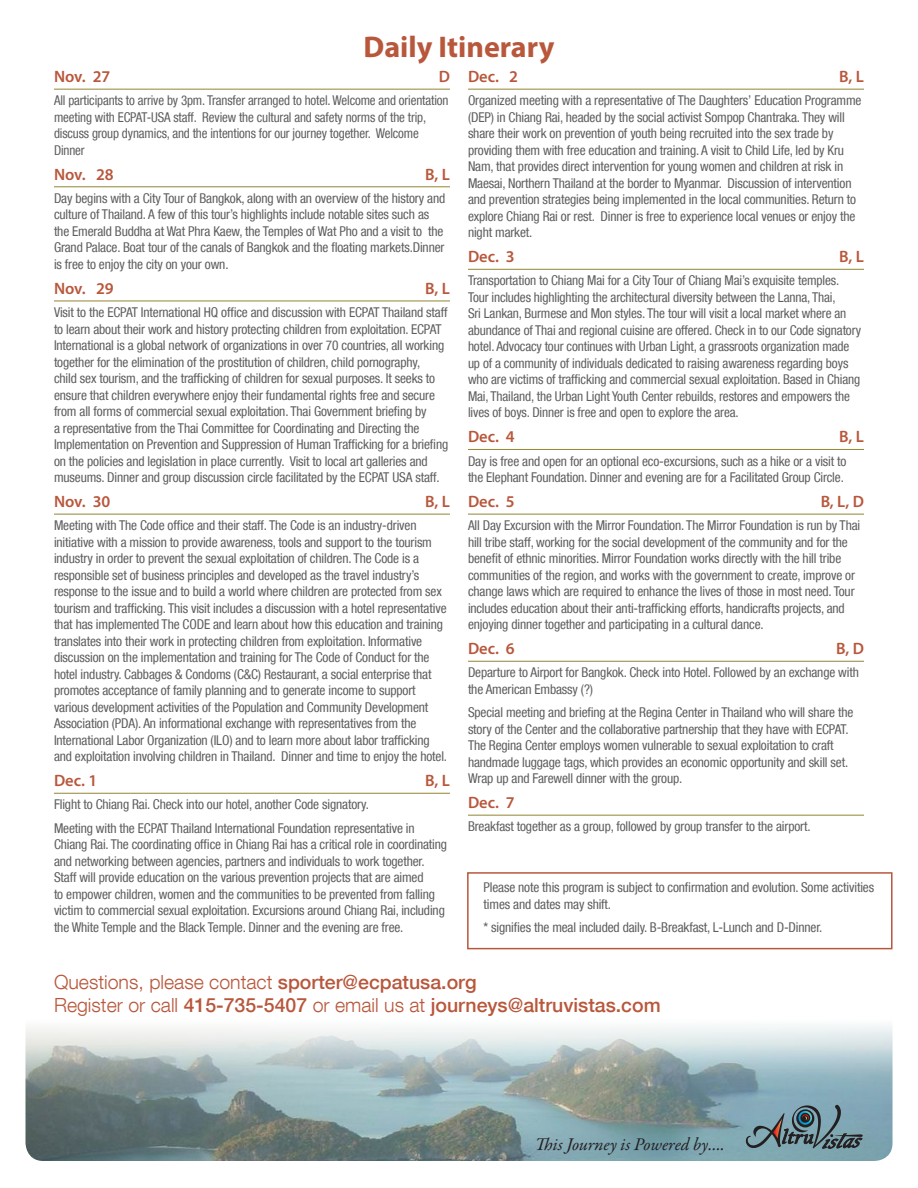
<style>
.page{position:relative;width:918px;height:1188px;background:#fff}
.page>*{position:absolute;margin:0;border:0;box-sizing:border-box;transform-origin:0 0}
.t1{font:700 30px "Myriad Pro";color:#b8573b}
.t2{font:500 19.5px/23.4px "Helvetica Neue LT Com";color:#b8573b}
.t3{font:italic 18px "Garamond Premr Pro";color:#231f20}
.DATE{font:600 16.5px "Myriad Pro";color:#b8573b}
.t4{font:condensed 13.5px/16.5px "Helvetica Neue LT Com";letter-spacing:-.01em;color:#5d5d5d}
.t5{font:condensed 13.5px/16.5px "Helvetica Neue LT Com";letter-spacing:-.01em;color:#5d5d5d;scale:.96 1}
.s1{font-weight:300}
</style>
<div class="page">
<hr style="left:54px;top:89px;width:396px;height:1px;background:#918632">
<hr style="left:54px;top:186px;width:396px;height:1px;background:#918632">
<hr style="left:54px;top:301px;width:396px;height:1px;background:#918632">
<hr style="left:54px;top:514px;width:396px;height:1px;background:#918632">
<hr style="left:54px;top:793px;width:396px;height:1px;background:#918632">
<hr style="left:468px;top:89px;width:396px;height:1px;background:#918632">
<hr style="left:468px;top:269px;width:396px;height:1px;background:#918632">
<hr style="left:468px;top:449px;width:396px;height:1px;background:#918632">
<hr style="left:468px;top:514px;width:396px;height:1px;background:#918632">
<hr style="left:468px;top:661px;width:396px;height:1px;background:#918632">
<hr style="left:468px;top:815px;width:396px;height:1px;background:#918632">
<img style="left:26px;top:1084px;width:867px;height:77px">
<svg style="left:25px;top:1025px;width:868px;height:59px;background:#c1cdce"></svg>
<svg style="left:746px;top:1105px;width:117px;height:44px;background:#69858f"></svg>
<div style="left:467px;top:872px;width:426px;height:77px;border:2px solid #b8573b"></div>
<p class="t1" style="left:364px;top:28px;width:192px">Daily Itinerary</p>
<p class="DATE" style="left:468px;top:66px;width:52px">Dec. 2</p>
<p class="DATE" style="left:839px;top:66px;width:26px">B, L</p>
<p class="t4" style="left:468px;top:92px;width:395px">Organized meeting with a representative of The Daughters’ Education Programme (DEP) in Chiang Rai, headed by the social activist Sompop Chantraka. They will share their work on prevention of youth being recruited into the sex trade by providing them with free education and training. A visit to Child Life, led by Kru Nam, that provides direct intervention for young women and children at risk in Maesai, Northern Thailand at the border to Myanmar. Discussion of intervention and prevention strategies being implemented in the local communities. Return to explore Chiang Rai or rest. Dinner is free to experience local venues or enjoy the night market.</p>
<p class="DATE" style="left:468px;top:246px;width:48px">Dec. 3</p>
<p class="DATE" style="left:839px;top:246px;width:26px">B, L</p>
<p class="t4" style="left:468px;top:272px;width:395px">Transportation to Chiang Mai for a City Tour of Chiang Mai’s exquisite temples.<br>Tour includes highlighting the architectural diversity between the Lanna, Thai,<br>Sri Lankan, Burmese and Mon styles. The tour will visit a local market where an abundance of Thai and regional cuisine are offered. Check in to our Code signatory hotel. Advocacy tour continues with Urban Light, a grassroots organization made up of a community of individuals dedicated to raising awareness regarding boys who are victims of trafficking and commercial sexual exploitation. Based in Chiang Mai, Thailand, the Urban Light Youth Center rebuilds, restores and empowers the lives of boys. Dinner is free and open to explore the area.   </p>
<p class="DATE" style="left:468px;top:426px;width:48px">Dec. 4</p>
<p class="DATE" style="left:839px;top:426px;width:26px">B, L</p>
<p class="t4" style="left:468px;top:452px;width:380px">Day is free and open for an optional eco-excursions, such as a hike or a visit to the Elephant Foundation. Dinner and evening are for a Facilitated Group Circle.</p>
<p class="DATE" style="left:468px;top:491px;width:48px">Dec. 5</p>
<p class="DATE" style="left:821px;top:491px;width:45px">B, L, D</p>
<p class="t4" style="left:468px;top:517px;width:394px">All Day Excursion with the Mirror Foundation. The Mirror Foundation is run by Thai hill tribe staff, working for the social development of the community and for the benefit of ethnic minorities. Mirror Foundation works directly with the hill tribe communities of the region, and works with the government to create, improve or change laws which are required to enhance the lives of those in most need. Tour includes education about their anti-trafficking efforts, handicrafts projects, and enjoying dinner together and participating in a cultural dance.</p>
<p class="DATE" style="left:468px;top:638px;width:48px">Dec. 6</p>
<p class="DATE" style="left:836px;top:638px;width:29px">B, D</p>
<p class="t4" style="left:468px;top:664px;width:392px">Departure to Airport for Bangkok. Check into Hotel. Followed by an exchange with the American Embassy (?)</p>
<p class="t4" style="left:468px;top:704px;width:387px">Special meeting and briefing at the Regina Center in Thailand who will share the story of the Center and the collaborative partnership that they have with ECPAT.<br>The Regina Center employs women vulnerable to sexual exploitation to craft handmade luggage tags, which provides an economic opportunity and skill set.<br>Wrap up and Farewell dinner with the group.</p>
<p class="DATE" style="left:468px;top:792px;width:48px">Dec. 7</p>
<p class="t4" style="left:468px;top:818px;width:344px">Breakfast together as a group, followed by group transfer to the airport.</p>
<p class="DATE" style="left:54px;top:66px;width:58px">Nov. 27</p>
<p class="DATE" style="left:439px;top:66px;width:13px">D</p>
<p class="t5" style="left:54px;top:92px;width:413px">All participants to arrive by 3pm. Transfer arranged to hotel. Welcome and orientation meeting with ECPAT-USA staff. Review the cultural and safety norms of the trip, discuss group dynamics, and the intentions for our journey together. Welcome Dinner</p>
<p class="DATE" style="left:54px;top:164px;width:61px">Nov. 28</p>
<p class="DATE" style="left:425px;top:164px;width:26px">B, L</p>
<p class="t4" style="left:54px;top:190px;width:393px">Day begins with a City Tour of Bangkok, along with an overview of the history and culture of Thailand. A few of this tour’s highlights include notable sites such as the Emerald Buddha at Wat Phra Kaew, the Temples of Wat Pho and a visit to the Grand Palace. Boat tour of the canals of Bangkok and the floating markets.Dinner is free to enjoy the city on your own.</p>
<p class="DATE" style="left:54px;top:278px;width:61px">Nov. 29</p>
<p class="DATE" style="left:425px;top:278px;width:26px">B, L</p>
<p class="t4" style="left:54px;top:304px;width:396px">Visit to the ECPAT International HQ office and discussion with ECPAT Thailand staff to learn about their work and history protecting children from exploitation. ECPAT International is a global network of organizations in over 70 countries, all working together for the elimination of the prostitution of children, child pornography,<br>child sex tourism, and the trafficking of children for sexual purposes. It seeks to ensure that children everywhere enjoy their fundamental rights free and secure from all forms of commercial sexual exploitation. Thai Government briefing by<br>a representative from the Thai Committee for Coordinating and Directing the Implementation on Prevention and Suppression of Human Trafficking for a briefing on the policies and legislation in place currently. Visit to local art galleries and museums. Dinner and group discussion circle facilitated by the ECPAT USA staff.   </p>
<p class="DATE" style="left:54px;top:491px;width:58px">Nov. 30</p>
<p class="DATE" style="left:425px;top:491px;width:26px">B, L</p>
<p class="t4" style="left:54px;top:517px;width:395px">Meeting with The Code office and their staff. The Code is an industry-driven initiative with a mission to provide awareness, tools and support to the tourism industry in order to prevent the sexual exploitation of children. The Code is a responsible set of business principles and developed as the travel industry’s response to the issue and to build a world where children are protected from sex tourism and trafficking. This visit includes a discussion with a hotel representative that has implemented The CODE and learn about how this education and training translates into their work in protecting children from exploitation. Informative discussion on the implementation and training for The Code of Conduct for the hotel industry. Cabbages &amp; Condoms (C&amp;C) Restaurant, a social enterprise that promotes acceptance of family planning and to generate income to support various development activities of the Population and Community Development Association (PDA). An informational exchange with representatives from the International Labor Organization (ILO) and to learn more about labor trafficking and exploitation involving children in Thailand. Dinner and time to enjoy the hotel.</p>
<p class="DATE" style="left:54px;top:770px;width:45px">Dec. 1</p>
<p class="DATE" style="left:425px;top:770px;width:26px">B, L</p>
<p class="t4" style="left:54px;top:796px;width:317px">Flight to Chiang Rai. Check into our hotel, another Code signatory.</p>
<p class="t4" style="left:54px;top:819px;width:395px">Meeting with the ECPAT Thailand International Foundation representative in Chiang Rai. The coordinating office in Chiang Rai has a critical role in coordinating and networking between agencies, partners and individuals to work together.<br>Staff will provide education on the various prevention projects that are aimed<br>to empower children, women and the communities to be prevented from falling victim to commercial sexual exploitation. Excursions around Chiang Rai, including the White Temple and the Black Temple. Dinner and the evening are free.</p>
<p class="t4" style="left:484px;top:879px;width:392px">Please note this program is subject to confirmation and evolution. Some activities times and dates may shift.</p>
<p class="t4" style="left:484px;top:919px;width:340px">* signifies the meal included daily. B-Breakfast, L-Lunch and D-Dinner.</p>
<p class="t2" style="left:54px;top:970px;width:608px"><span class="s1">Questions, please contact</span> sporter@ecpatusa.org<br><span class="s1">Register or call</span> 415-735-5407 <span class="s1">or email us at</span> journeys@altruvistas.com</p>
<p class="t3" style="left:535px;top:1133px;width:191px">This Journey is Powered by….</p>
</div>
